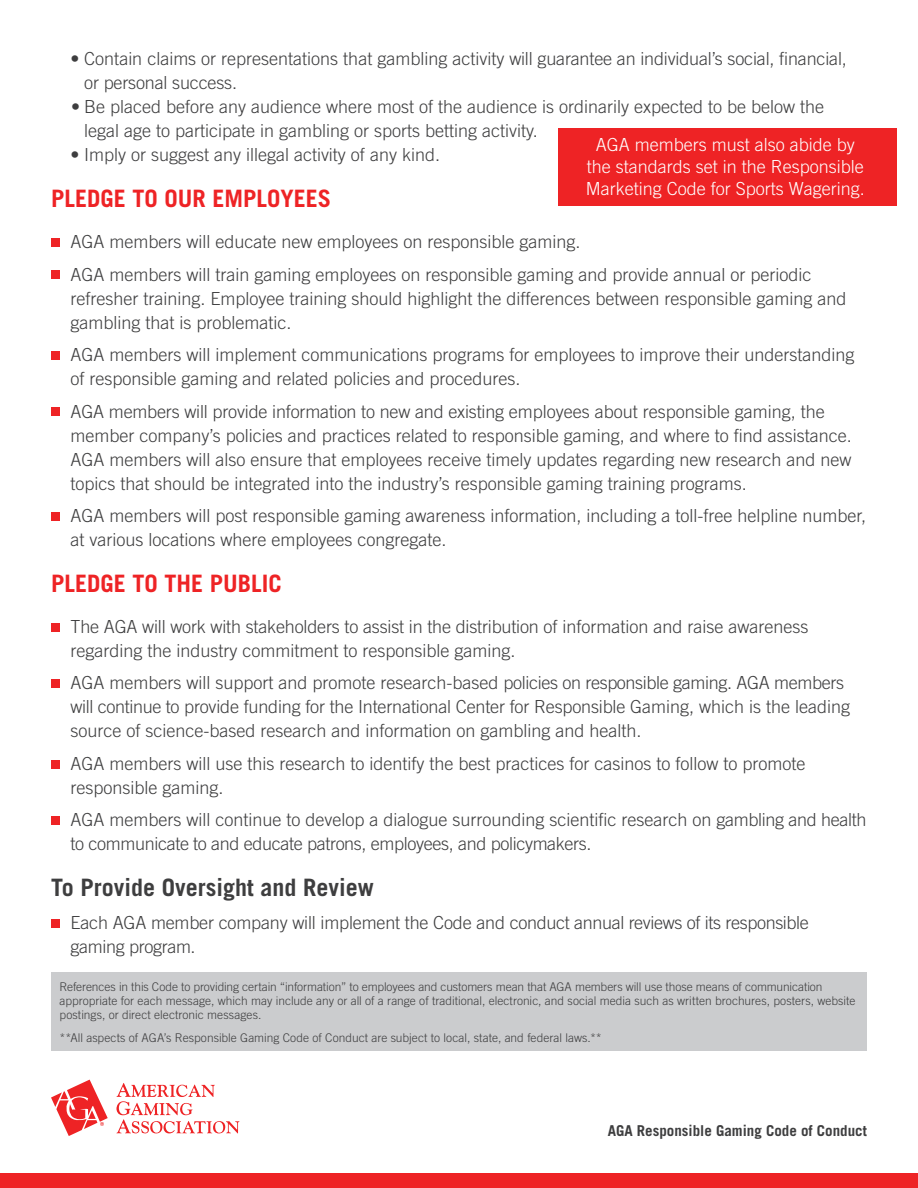
<style>
.page{position:relative;width:918px;height:1188px;background:#fff}
.page>*{position:absolute;margin:0;border:0;box-sizing:border-box;transform-origin:0 0}
.t1{font:700 24px "Trade Gothic";color:#ee2325}
.t2{font:700 24px "Trade Gothic";color:#3e3e3f}
.t3{font:300 18px/24px "Trade Gothic";color:#3e3e3f}
.t4{font:300 18px/24px "Trade Gothic";letter-spacing:-.02em;color:#3e3e3f}
.t5{font:300 18px/21.6px "Trade Gothic";color:#fff;text-align:center}
.t6{font:700 15px "Trade Gothic";color:#3e3e3f}
.t7{font:300 12px/14.4px "Trade Gothic";color:#3e3e3f}
</style>
<div class="page">
<div style="left:0;top:1174px;width:918px;height:14px;background:#ee2325"></div>
<svg style="left:51px;top:1080px;width:57px;height:56px"></svg>
<svg style="left:116px;top:1083px;width:123px;height:50px"></svg>
<div style="left:51px;top:238px;width:9px;height:9px;background:#ee2325"></div>
<div style="left:51px;top:271px;width:9px;height:8px;background:#ee2325"></div>
<div style="left:51px;top:351px;width:9px;height:9px;background:#ee2325"></div>
<div style="left:51px;top:408px;width:9px;height:8px;background:#ee2325"></div>
<div style="left:51px;top:512px;width:9px;height:9px;background:#ee2325"></div>
<div style="left:51px;top:623px;width:9px;height:8px;background:#ee2325"></div>
<div style="left:51px;top:680px;width:9px;height:8px;background:#ee2325"></div>
<div style="left:51px;top:760px;width:9px;height:8px;background:#ee2325"></div>
<div style="left:51px;top:817px;width:9px;height:8px;background:#ee2325"></div>
<div style="left:51px;top:919px;width:9px;height:8px;background:#ee2325"></div>
<div style="left:51px;top:973px;width:816px;height:78px;background:#cbccce"></div>
<div style="left:559px;top:128px;width:338px;height:78px;background:#ee2325"></div>
<p class="t3" style="left:84px;top:47px;width:764px;text-indent:-14px">• Contain claims or representations that gambling activity will guarantee an individual’s social, financial, or personal success.</p>
<p class="t3" style="left:84px;top:95px;width:742px;text-indent:-13px">• Be placed before any audience where most of the audience is ordinarily expected to be below the legal age to participate in gambling or sports betting activity.</p>
<p class="t3" style="left:71px;top:143px;width:371px">• Imply or suggest any illegal activity of any kind.</p>
<h1 class="t1" style="left:51px;top:184px;width:282px">PLEDGE TO OUR EMPLOYEES</h1>
<p class="t3" style="left:71px;top:225px;width:743px;line-height:32.5px">AGA members will educate new employees on responsible gaming.<br>AGA members will train gaming employees on responsible gaming and provide annual or periodic</p>
<p class="t3" style="left:71px;top:286px;width:778px">refresher training. Employee training should highlight the differences between responsible gaming and gambling that is problematic.</p>
<p class="t3" style="left:71px;top:342px;width:786px">AGA members will implement communications programs for employees to improve their understanding of responsible gaming and related policies and procedures.</p>
<p class="t3" style="left:71px;top:399px;width:783px">AGA members will provide information to new and existing employees about responsible gaming, the member company’s policies and practices related to responsible gaming, and where to find assistance.<br>AGA members will also ensure that employees receive timely updates regarding new research and new topics that should be integrated into the industry’s responsible gaming training programs.</p>
<p class="t3" style="left:71px;top:503px;width:797px">AGA members will post responsible gaming awareness information, including a toll-free helpline number, at various locations where employees congregate.</p>
<h1 class="t1" style="left:51px;top:569px;width:232px">PLEDGE TO THE PUBLIC</h1>
<p class="t3" style="left:71px;top:614px;width:740px">The AGA will work with stakeholders to assist in the distribution of information and raise awareness regarding the industry commitment to responsible gaming.</p>
<p class="t3" style="left:71px;top:671px;width:781px">AGA members will support and promote research-based policies on responsible gaming. AGA members will continue to provide funding for the International Center for Responsible Gaming, which is the leading source of science-based research and information on gambling and health.</p>
<p class="t3" style="left:71px;top:751px;width:737px">AGA members will use this research to identify the best practices for casinos to follow to promote responsible gaming.</p>
<p class="t4" style="left:71px;top:808px;width:797px">AGA members will continue to develop a dialogue surrounding scientific research on gambling and health to communicate to and educate patrons, employees, and policymakers.</p>
<h1 class="t2" style="left:51px;top:873px;width:324px">To Provide Oversight and Review</h1>
<p class="t4" style="left:71px;top:910px;width:740px">Each AGA member company will implement the Code and conduct annual reviews of its responsible gaming program.</p>
<p class="t7" style="left:60px;top:979px;width:798px">References in this Code to providing certain “information” to employees and customers mean that AGA members will use those means of communication appropriate for each message, which may include any or all of a range of traditional, electronic, and social media such as written brochures, posters, website postings, or direct electronic messages.</p>
<p class="t7" style="left:60px;top:1031px;width:544px">**All aspects of AGA’s Responsible Gaming Code of Conduct are subject to local, state, and federal laws.**</p>
<p class="t5" style="left:586px;top:134px;width:281px">AGA members must also abide by the standards set in the Responsible<br>Marketing Code for Sports Wagering.</p>
<p class="t6" style="left:608px;top:1121px;width:261px">AGA Responsible Gaming Code of Conduct</p>
</div>
